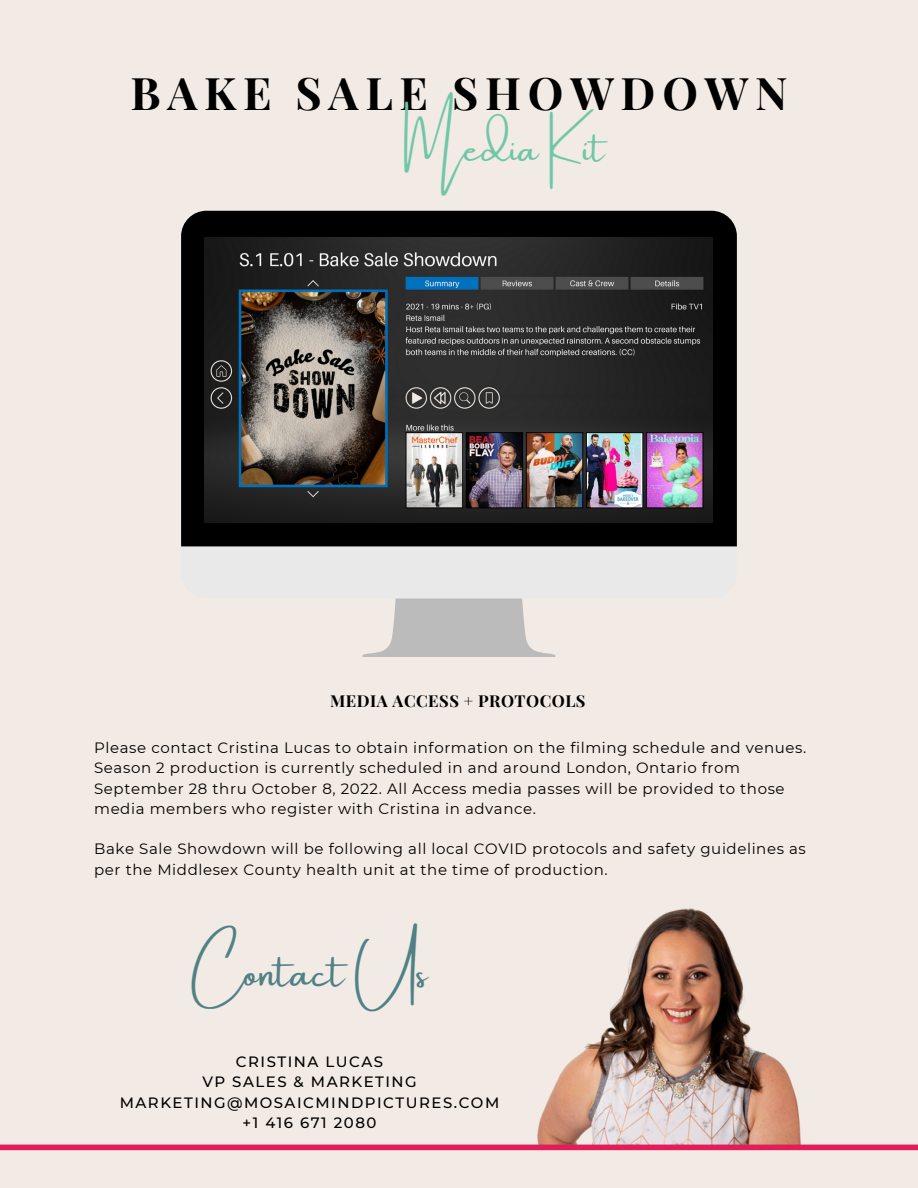
<style>
.page{position:relative;width:918px;height:1188px;background:#f2ebe5}
.page>*{position:absolute;margin:0;border:0;box-sizing:border-box;transform-origin:0 0}
.t1{font:700 45px "Playfair Display";letter-spacing:.15em;color:#000}
.t2{font:40.8px "Amsterdam One";color:#518185}
.t3{font:37.5px "Amsterdam One";color:#70c7a8}
.t4{font:700 16.5px "Playfair Display";letter-spacing:.03em;color:#000}
.t5{font:15px/20.2px "Montserrat";letter-spacing:.04em;color:#000}
.t6{font:500 15px "Montserrat";letter-spacing:.1em;color:#000}
</style>
<div class="page">
<img style="left:423px;top:908px;width:411px;height:237px">
<div style="left:0;top:1145px;width:918px;height:5px;background:#e11e59"></div>
<div style="left:181px;top:211px;width:556px;height:336px;background:#000"></div>
<svg style="left:362px;top:598px;width:194px;height:59px"></svg>
<img style="left:205px;top:237px;width:508px;height:285px">
<p class="t1" style="left:130px;top:61px;width:659px">BAKE SALE SHOWDOWN</p>
<p class="t3" style="left:404px;top:129px;width:202px">Media Kit</p>
<p class="t4" style="left:330px;top:689px;width:257px">MEDIA ACCESS + PROTOCOLS</p>
<p class="t5" style="left:94px;top:738px;width:714px">Please contact Cristina Lucas to obtain information on the filming schedule and venues.<br>Season 2 production is currently scheduled in and around London, Ontario from September 28 thru October 8, 2022. All Access media passes will be provided to those media members who register with Cristina in advance.</p>
<p class="t5" style="left:94px;top:839px;width:713px">Bake Sale Showdown will be following all local COVID protocols and safety guidelines as per the Middlesex County health unit at the time of production.</p>
<p class="t2" style="left:191px;top:950px;width:238px">Contact Us</p>
<p class="t6" style="left:236px;top:1052px;width:149px">CRISTINA LUCAS</p>
<p class="t6" style="left:202px;top:1073px;width:216px">VP SALES &amp; MARKETING</p>
<p class="t6" style="left:120px;top:1093px;width:381px">MARKETING@MOSAICMINDPICTURES.COM</p>
<p class="t6" style="left:243px;top:1113px;width:135px">+1 416 671 2080</p>
</div>
